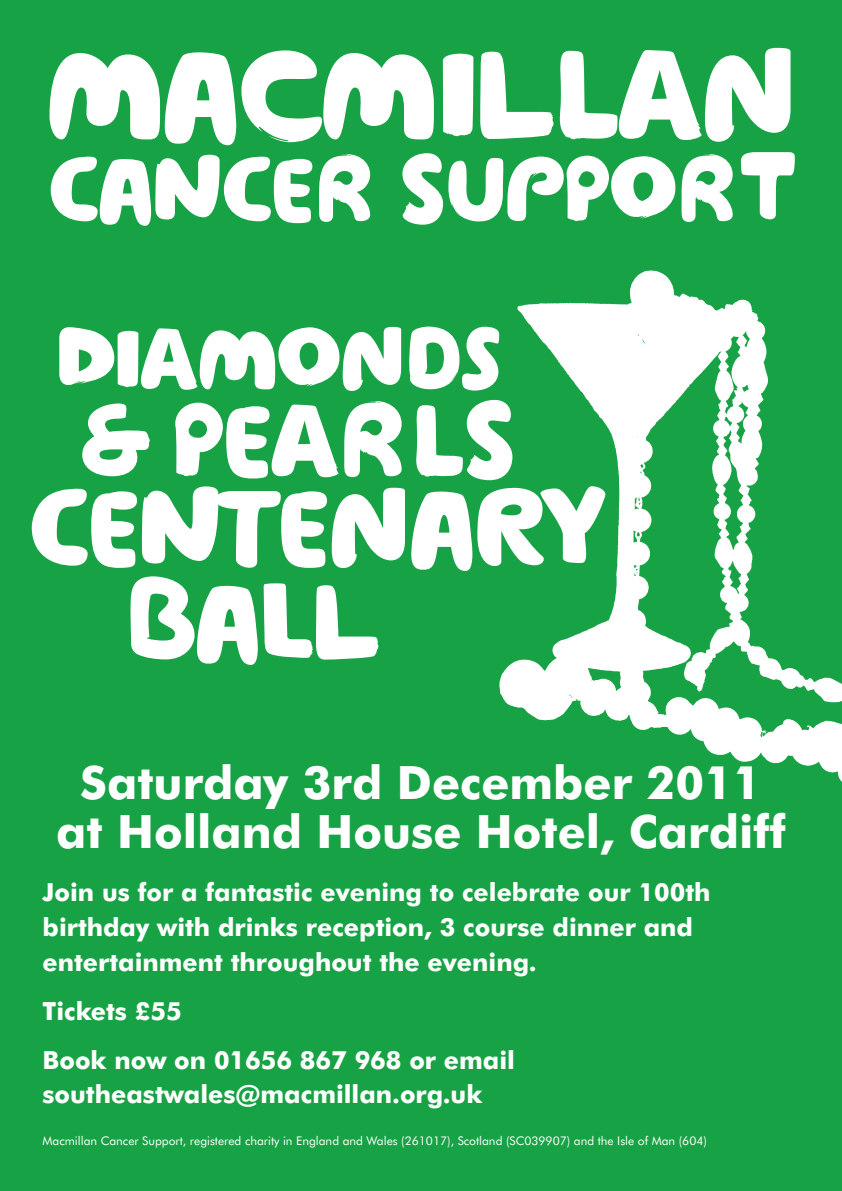
<style>
.page{position:relative;width:842px;height:1191px;background:#17a345}
.page>*{position:absolute;margin:0;border:0;box-sizing:border-box;transform-origin:0 0}
.t1{font:128px "Macmillan Headline";color:#fff}
.t2{font:109.5px "Macmillan Headline";color:#fff}
.t3{font:109px "Macmillan Headline";color:#fff}
.t4{font:103.4px "Macmillan Headline";color:#fff}
.t5{font:92px "Macmillan Headline";color:#fff}
.t6{font:87.3px "Macmillan Headline";color:#fff}
.t7{font:700 46px/48.4px "Futura BT";color:#fff;text-align:center}
.t8{font:700 25px/34.8px "Futura BT";color:#fff}
.t9{font:12px "Futura BT";color:#fff}
</style>
<div class="page">
<img style="left:499px;top:270px;width:343px;height:512px">
<h1 class="t1" style="left:46px;top:-21px;width:751px">MACMILLAN</h1>
<h3 class="t5" style="left:48px;top:106px;width:746px">CANCER SUPPORT</h3>
<h3 class="t6" style="left:57px;top:280px;width:445px">DIAMONDS</h3>
<h3 class="t4" style="left:82px;top:347px;width:435px">&amp; PEARLS</h3>
<h2 class="t2" style="left:29px;top:428px;width:577px">CENTENARY</h2>
<h3 class="t3" style="left:125px;top:523px;width:257px">BALL</h3>
<h3 class="t7" style="left:56px;top:758px;width:731px">Saturday 3rd December 2011 at Holland House Hotel, Cardiff</h3>
<p class="t8" style="left:43px;top:874px;width:669px">Join us for a fantastic evening to celebrate our 100th birthday with drinks reception, 3 course dinner and entertainment throughout the evening.</p>
<p class="t8" style="left:43px;top:986px;width:474px;line-height:49px">Tickets £55<br>Book now on 01656 867 968 or email</p>
<p class="t8" style="left:43px;top:1077px;width:441px">southeastwales@macmillan.org.uk</p>
<p class="t9" style="left:43px;top:1133px;width:666px">Macmillan Cancer Support, registered charity in England and Wales (261017), Scotland (SC039907) and the Isle of Man (604)</p>
</div>
